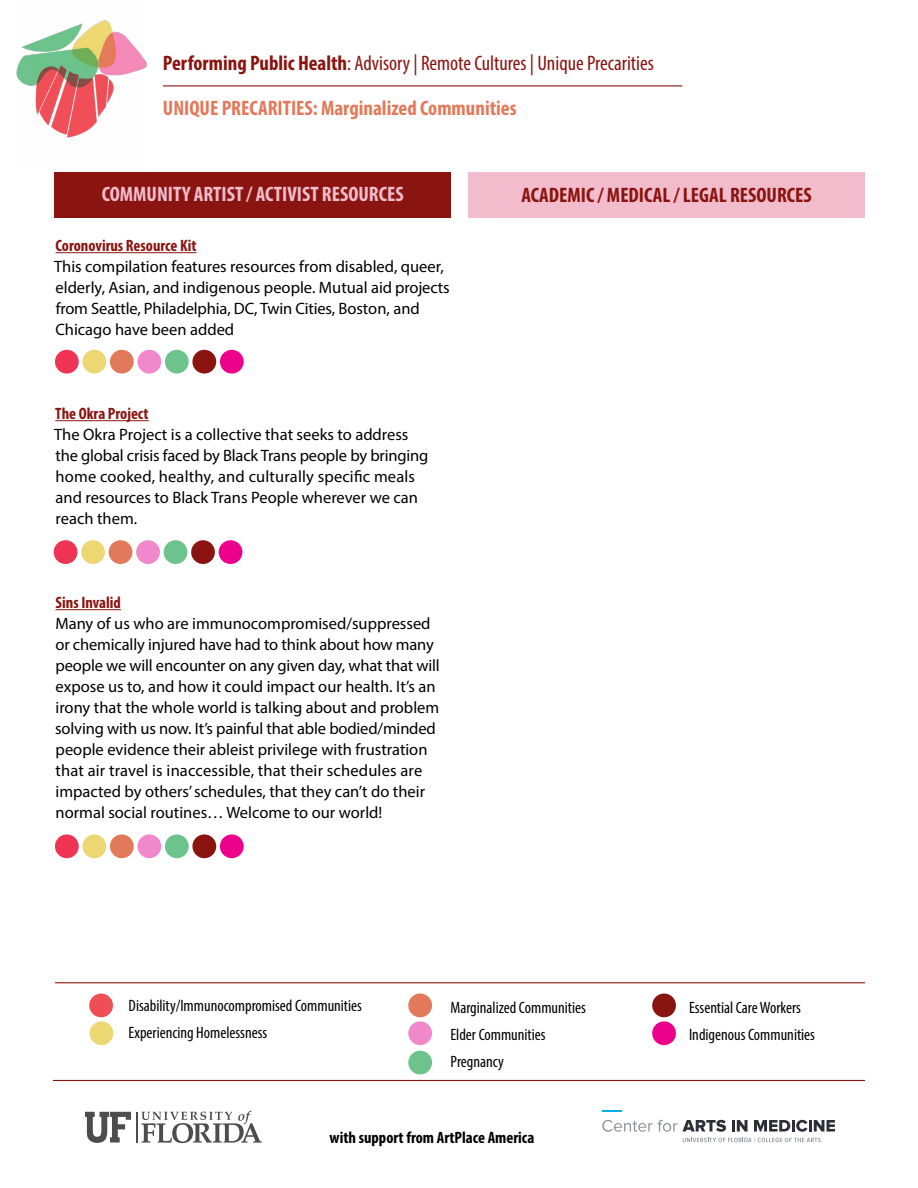
<style>
.page{position:relative;width:918px;height:1188px;background:#fff}
.page>*{position:absolute;margin:0;border:0;box-sizing:border-box;transform-origin:0 0}
.t1{font:condensed 21px/45px "Myriad Pro";color:#8a140f}
.t2{font:700 condensed 21px "Myriad Pro";color:#f2bccc}
.t3{font:700 condensed 21px "Myriad Pro";color:#8a140f}
.t4{font:16.5px/21px "Myriad Pro";color:#000}
.t5{font:condensed 16.5px/27px "Myriad Pro";color:#000}
.t6{font:700 condensed 16.5px "Myriad Pro";color:#8a140f}
.t7{font:700 condensed 16.5px "Myriad Pro";color:#000}
.s1{font-weight:700}
.s2{font-weight:700;color:#e2795b}
</style>
<div class="page">
<hr style="left:56px;top:252px;width:141px;height:1px;background:#8a140f">
<hr style="left:55px;top:420px;width:94px;height:1px;background:#8a140f">
<hr style="left:56px;top:609px;width:65px;height:1px;background:#8a140f">
<div style="left:55px;top:172px;width:396px;height:45px;background:#8a140f"></div>
<div style="left:468px;top:172px;width:397px;height:46px;background:#f2bccc"></div>
<hr style="left:163px;top:85px;width:519px;height:1px;background:#8a140f">
<hr style="left:136px;top:1112px;width:1px;height:31px;background:#4d4d4f">
<svg style="left:141px;top:1111px;width:121px;height:32px"></svg>
<svg style="left:85px;top:1112px;width:46px;height:31px"></svg>
<svg style="left:602px;top:1120px;width:50px;height:12px"></svg>
<svg style="left:658px;top:1120px;width:68px;height:12px"></svg>
<svg style="left:732px;top:1120px;width:16px;height:12px"></svg>
<svg style="left:754px;top:1120px;width:81px;height:12px"></svg>
<svg style="left:603px;top:1111px;width:19px;height:1px"></svg>
<svg style="left:683px;top:1138px;width:138px;height:4px"></svg>
<hr style="left:55px;top:982px;width:810px;height:1px;background:#8a140f">
<hr style="left:53px;top:1080px;width:812px;height:1px;background:#8a140f">
<div style="left:89px;top:994px;width:24px;height:23px;background:#f04e57;border-radius:50%"></div>
<div style="left:652px;top:1021px;width:24px;height:24px;background:#ec008c;border-radius:50%"></div>
<div style="left:408px;top:1021px;width:24px;height:24px;background:#f288cc;border-radius:50%"></div>
<div style="left:408px;top:994px;width:24px;height:23px;background:#e2795b;border-radius:50%"></div>
<div style="left:652px;top:994px;width:24px;height:23px;background:#8a140f;border-radius:50%"></div>
<div style="left:408px;top:1051px;width:24px;height:23px;background:#6dc38c;border-radius:50%"></div>
<div style="left:90px;top:1021px;width:23px;height:24px;background:#edd772;border-radius:50%"></div>
<img style="left:16px;top:20px;width:131px;height:118px">
<div style="left:219px;top:540px;width:23px;height:24px;background:#ec008c;border-radius:50%"></div>
<div style="left:109px;top:540px;width:23px;height:24px;background:#e2795b;border-radius:50%"></div>
<div style="left:81px;top:540px;width:24px;height:24px;background:#edd772;border-radius:50%"></div>
<div style="left:54px;top:540px;width:23px;height:24px;background:#ee3353;border-radius:50%"></div>
<div style="left:191px;top:540px;width:24px;height:24px;background:#8a140f;border-radius:50%"></div>
<div style="left:164px;top:540px;width:23px;height:24px;background:#6dc38c;border-radius:50%"></div>
<div style="left:136px;top:540px;width:24px;height:24px;background:#f288cc;border-radius:50%"></div>
<div style="left:220px;top:350px;width:24px;height:24px;background:#ec008c;border-radius:50%"></div>
<div style="left:110px;top:350px;width:24px;height:24px;background:#e2795b;border-radius:50%"></div>
<div style="left:82px;top:350px;width:24px;height:24px;background:#edd772;border-radius:50%"></div>
<div style="left:55px;top:350px;width:24px;height:24px;background:#ee3353;border-radius:50%"></div>
<div style="left:192px;top:350px;width:24px;height:24px;background:#8a140f;border-radius:50%"></div>
<div style="left:165px;top:350px;width:24px;height:24px;background:#6dc38c;border-radius:50%"></div>
<div style="left:137px;top:350px;width:24px;height:24px;background:#f288cc;border-radius:50%"></div>
<div style="left:220px;top:834px;width:24px;height:24px;background:#ec008c;border-radius:50%"></div>
<div style="left:110px;top:834px;width:24px;height:24px;background:#e2795b;border-radius:50%"></div>
<div style="left:82px;top:834px;width:24px;height:24px;background:#edd772;border-radius:50%"></div>
<div style="left:55px;top:834px;width:24px;height:24px;background:#ee3353;border-radius:50%"></div>
<div style="left:192px;top:834px;width:24px;height:24px;background:#8a140f;border-radius:50%"></div>
<div style="left:165px;top:834px;width:24px;height:24px;background:#6dc38c;border-radius:50%"></div>
<div style="left:137px;top:834px;width:24px;height:24px;background:#f288cc;border-radius:50%"></div>
<p class="t1" style="left:163px;top:40px;width:492px"><span class="s1">Performing Public Health</span>: Advisory | Remote Cultures | Unique Precarities<br><span class="s2">UNIQUE PRECARITIES: Marginalized Communities</span></p>
<p class="t2" style="left:102px;top:181px;width:303px">COMMUNITY ARTIST / ACTIVIST RESOURCES</p>
<p class="t3" style="left:521px;top:182px;width:292px">ACADEMIC / MEDICAL / LEGAL RESOURCES</p>
<p class="t6" style="left:56px;top:235px;width:143px">Coronovirus Resource Kit</p>
<p class="t4" style="left:54px;top:256px;width:397px">This compilation features resources from disabled, queer, elderly, Asian, and indigenous people. Mutual aid projects from Seattle, Philadelphia, DC, Twin Cities, Boston, and Chicago have been added</p>
<p class="t6" style="left:55px;top:403px;width:95px">The Okra Project</p>
<p class="t4" style="left:54px;top:424px;width:376px">The Okra Project is a collective that seeks to address the global crisis faced by Black Trans people by bringing home cooked, healthy, and culturally specific meals and resources to Black Trans People wherever we can reach them.</p>
<p class="t6" style="left:56px;top:592px;width:67px">Sins Invalid</p>
<p class="t4" style="left:55px;top:613px;width:386px">Many of us who are immunocompromised/suppressed or chemically injured have had to think about how many people we will encounter on any given day, what that will expose us to, and how it could impact our health. It’s an irony that the whole world is talking about and problem solving with us now. It’s painful that able bodied/minded people evidence their ableist privilege with frustration that air travel is inaccessible, that their schedules are impacted by others’ schedules, that they can’t do their normal social routines… Welcome to our world!</p>
<p class="t5" style="left:129px;top:992px;width:235px">Disability/Immunocompromised Communities<br>Experiencing Homelessness</p>
<p class="t5" style="left:451px;top:994px;width:137px">Marginalized Communities<br>Elder Communities<br>Pregnancy</p>
<p class="t7" style="left:330px;top:1127px;width:206px">with support from ArtPlace America</p>
<p class="t5" style="left:689px;top:993px;width:128px">Essential Care Workers<br>Indigenous Communities</p>
</div>
